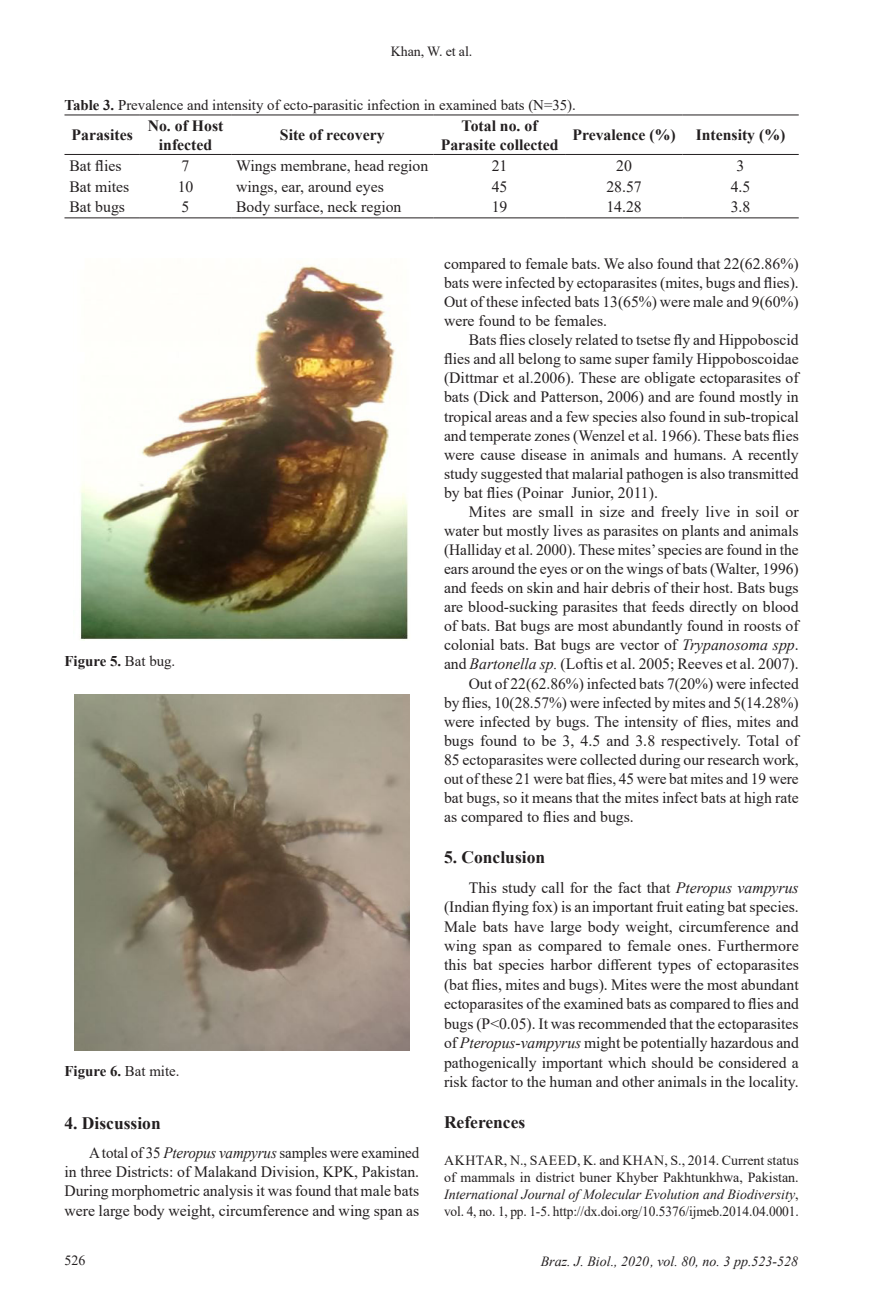
<style>
.page{position:relative;width:893px;height:1315px;background:#fff}
.page>*{position:absolute;margin:0;border:0;box-sizing:border-box;transform-origin:0 0}
.Heading1{font:700 17.5px "Times New Roman";color:#231f20}
.ReferenceHead{font:700 17.5px "Times New Roman";color:#231f20}
.Paragraph{font:15.75px/19.1px "Times New Roman";color:#231f20;text-align:justify}
.Paragraph-2{font:15.75px/19.2px "Times New Roman";color:#231f20;text-align:justify;scale:.95 1}
.TableBody{font:15.75px "Times New Roman";color:#231f20}
.TableHead{font:700 15.75px/18.9px "Times New Roman";color:#231f20;text-align:center}
.TableTitle{font:14.88px "Times New Roman";color:#231f20}
.FigureCaption{font:700 14.88px "Times New Roman";color:#231f20}
.Reference{font:14px/17px "Times New Roman";letter-spacing:-.005em;color:#231f20;text-align:justify}
.t1{font:italic 14px "Times New Roman";color:#231f20}
.s1{font-weight:700}
.s2{font-weight:400}
.s3{font-style:italic}
</style>
<div class="page">
<img style="left:80px;top:265px;width:328px;height:375px">
<img style="left:74px;top:694px;width:335px;height:357px">
<hr style="left:64px;top:114px;width:76px;height:1px;background:#231f20">
<hr style="left:140px;top:114px;width:91px;height:1px;background:#231f20">
<hr style="left:231px;top:114px;width:202px;height:1px;background:#231f20">
<hr style="left:433px;top:114px;width:133px;height:1px;background:#231f20">
<hr style="left:566px;top:114px;width:116px;height:1px;background:#231f20">
<hr style="left:682px;top:114px;width:117px;height:1px;background:#231f20">
<hr style="left:64px;top:154px;width:76px;height:1px;background:#231f20">
<hr style="left:140px;top:154px;width:91px;height:1px;background:#231f20">
<hr style="left:231px;top:154px;width:202px;height:1px;background:#231f20">
<hr style="left:433px;top:154px;width:133px;height:1px;background:#231f20">
<hr style="left:566px;top:154px;width:116px;height:1px;background:#231f20">
<hr style="left:682px;top:154px;width:117px;height:1px;background:#231f20">
<hr style="left:64px;top:217px;width:76px;height:1px;background:#231f20">
<hr style="left:140px;top:217px;width:91px;height:1px;background:#231f20">
<hr style="left:231px;top:217px;width:202px;height:1px;background:#231f20">
<hr style="left:433px;top:217px;width:133px;height:1px;background:#231f20">
<hr style="left:566px;top:217px;width:116px;height:1px;background:#231f20">
<hr style="left:682px;top:217px;width:117px;height:1px;background:#231f20">
<p class="Reference" style="left:391px;top:43px;width:83px">Khan, W. et al.</p>
<p class="TableTitle" style="left:64px;top:94px;width:513px"><span class="s1">Table 3.</span> Prevalence and intensity of ecto-parasitic infection in examined bats (N=35).</p>
<p class="TableHead" style="left:72px;top:125px;width:63px">Parasites</p>
<p class="TableHead" style="left:148px;top:115px;width:77px">No. of Host infected</p>
<p class="TableHead" style="left:280px;top:125px;width:106px">Site of recovery</p>
<p class="TableHead" style="left:441px;top:115px;width:119px">Total no. of<br>Parasite collected</p>
<p class="TableHead" style="left:572px;top:125px;width:105px">Prevalence (%)</p>
<p class="TableHead" style="left:696px;top:125px;width:91px">Intensity (%)</p>
<p class="TableBody" style="left:69px;top:154px;width:54px">Bat flies</p>
<p class="TableBody" style="left:182px;top:154px;width:9px">7</p>
<p class="TableBody" style="left:236px;top:154px;width:194px">Wings membrane, head region</p>
<p class="TableBody" style="left:492px;top:154px;width:17px">21</p>
<p class="TableBody" style="left:616px;top:154px;width:17px">20</p>
<p class="TableBody" style="left:737px;top:154px;width:9px">3</p>
<p class="TableBody" style="left:69px;top:175px;width:61px">Bat mites</p>
<p class="TableBody" style="left:178px;top:175px;width:17px">10</p>
<p class="TableBody" style="left:236px;top:175px;width:149px">wings, ear, around eyes</p>
<p class="TableBody" style="left:492px;top:175px;width:17px">45</p>
<p class="TableBody" style="left:606px;top:175px;width:37px">28.57</p>
<p class="TableBody" style="left:731px;top:175px;width:21px">4.5</p>
<p class="TableBody" style="left:69px;top:196px;width:57px">Bat bugs</p>
<p class="TableBody" style="left:182px;top:196px;width:9px">5</p>
<p class="TableBody" style="left:236px;top:196px;width:167px">Body surface, neck region</p>
<p class="TableBody" style="left:492px;top:196px;width:17px">19</p>
<p class="TableBody" style="left:606px;top:196px;width:37px">14.28</p>
<p class="TableBody" style="left:731px;top:196px;width:21px">3.8</p>
<p class="FigureCaption" style="left:64px;top:650px;width:112px">Figure 5. <span class="s2">Bat bug.</span></p>
<p class="FigureCaption" style="left:64px;top:1060px;width:117px">Figure 6. <span class="s2">Bat mite.</span></p>
<p class="Heading1" style="left:64px;top:1110px;width:98px">4. Discussion</p>
<p class="Paragraph-2" style="left:64px;top:1142px;width:375px;text-indent:25px">A total of 35 <span class="s3">Pteropus vampyrus</span> samples were examined in three Districts: of Malakand Division, KPK, Pakistan.<br>During morphometric analysis it was found that male bats were large body weight, circumference and wing span as</p>
<p class="Paragraph" style="left:444px;top:254px;width:356px">compared to female bats. We also found that 22(62.86%) bats were infected by ectoparasites (mites, bugs and flies).<br>Out of these infected bats 13(65%) were male and 9(60%) were found to be females.</p>
<p class="Paragraph" style="left:444px;top:330px;width:356px;text-indent:25px">Bats flies closely related to tsetse fly and Hippoboscid flies and all belong to same super family Hippoboscoidae (Dittmar et al.2006). These are obligate ectoparasites of bats (Dick and Patterson, 2006) and are found mostly in tropical areas and a few species also found in sub-tropical and temperate zones (Wenzel et al. 1966). These bats flies were cause disease in animals and humans. A recently study suggested that malarial pathogen is also transmitted by bat flies (Poinar Junior, 2011).</p>
<p class="Paragraph" style="left:444px;top:501px;width:356px;text-indent:25px">Mites are small in size and freely live in soil or water but mostly lives as parasites on plants and animals (Halliday et al. 2000). These mites’ species are found in the ears around the eyes or on the wings of bats (Walter, 1996) and feeds on skin and hair debris of their host. Bats bugs are blood-sucking parasites that feeds directly on blood of bats. Bat bugs are most abundantly found in roosts of colonial bats. Bat bugs are vector of <span class="s3">Trypanosoma spp</span>. and <span class="s3">Bartonella sp.</span> (Loftis et al. 2005; Reeves et al. 2007).</p>
<p class="Paragraph" style="left:444px;top:673px;width:356px;text-indent:25px">Out of 22(62.86%) infected bats 7(20%) were infected by flies, 10(28.57%) were infected by mites and 5(14.28%) were infected by bugs. The intensity of flies, mites and bugs found to be 3, 4.5 and 3.8 respectively. Total of 85 ectoparasites were collected during our research work, out of these 21 were bat flies, 45 were bat mites and 19 were bat bugs, so it means that the mites infect bats at high rate as compared to flies and bugs.</p>
<p class="Heading1" style="left:444px;top:845px;width:103px">5. Conclusion</p>
<p class="Paragraph" style="left:444px;top:877px;width:356px;text-indent:25px">This study call for the fact that <span class="s3">Pteropus vampyrus </span>(Indian flying fox) is an important fruit eating bat species.<br>Male bats have large body weight, circumference and wing span as compared to female ones. Furthermore this bat species harbor different types of ectoparasites (bat flies, mites and bugs). Mites were the most abundant ectoparasites of the examined bats as compared to flies and bugs (P&lt;0.05). It was recommended that the ectoparasites of <span class="s3">Pteropus-vampyrus</span> might be potentially hazardous and pathogenically important which should be considered a risk factor to the human and other animals in the locality.</p>
<p class="ReferenceHead" style="left:444px;top:1109px;width:83px">References</p>
<p class="Reference" style="left:444px;top:1151px;width:356px">AKHTAR, N., SAEED, K. and KHAN, S., 2014. Current status of mammals in district buner Khyber Pakhtunkhwa, Pakistan.<br><span class="s3">International Journal of Molecular Evolution and Biodiversity</span>, vol. 4, no. 1, pp. 1-5. http://dx.doi.org/10.5376/ijmeb.2014.04.0001.</p>
<p class="t1" style="left:541px;top:1251px;width:259px">Braz. J. Biol., 2020 , vol. 80, no. 3 pp.523-528</p>
</div>
